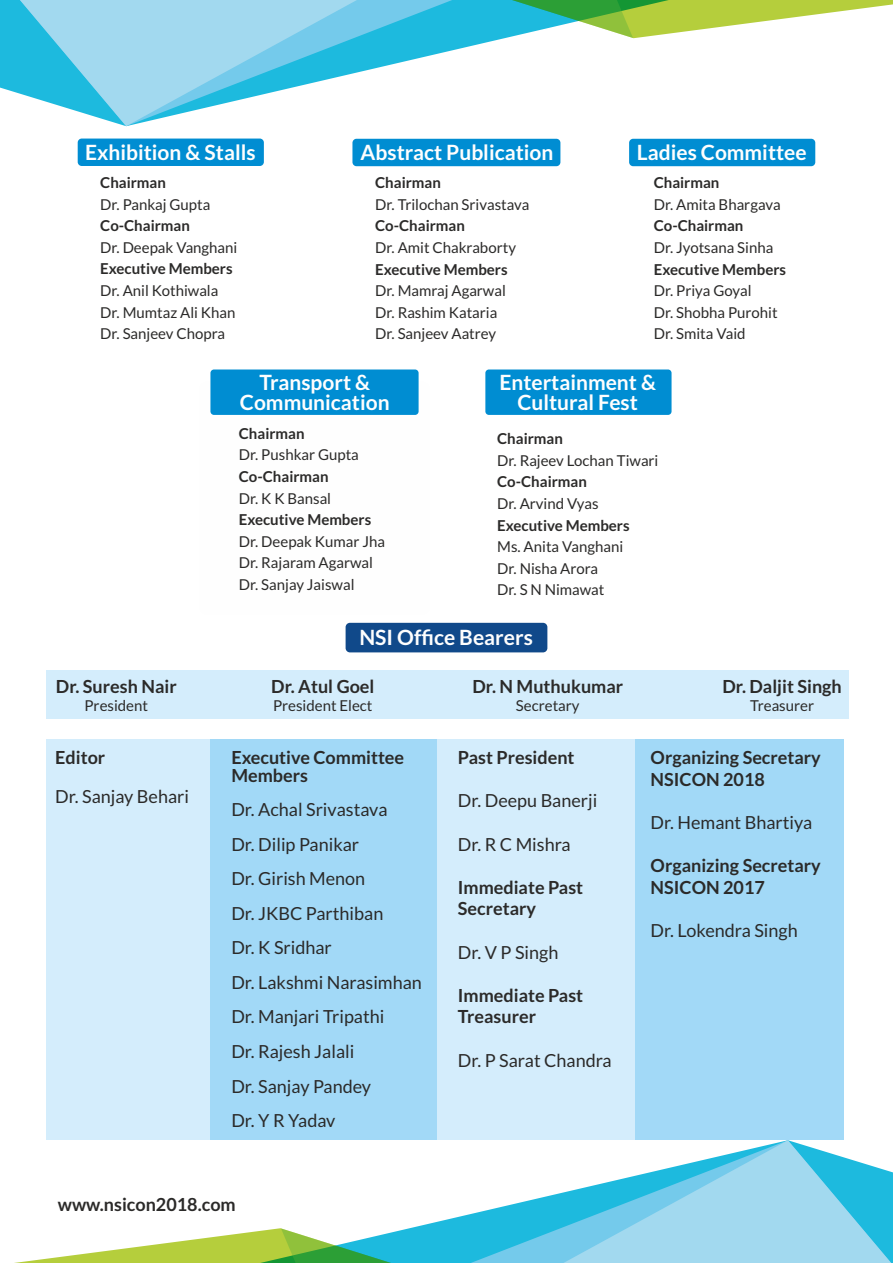
<style>
.page{position:relative;width:893px;height:1263px;background:#fff}
.page>*{position:absolute;margin:0;border:0;box-sizing:border-box;transform-origin:0 0}
.t1{font:700 21px/20.1px "Lato";color:#fefefe;text-align:center}
.t2{font:18px/34.5px "Lato";color:#2b2a29}
.t3{font:700 18px/21.6px "Lato";color:#2b2a29}
.t4{font:15px/21.6px "Lato";color:#2b2a29}
.t5{font:700 15px "Lato";color:#2b2a29}
</style>
<div class="page">
<svg style="left:0;top:0;width:635px;height:126px"></svg>
<svg style="left:639px;top:0;width:254px;height:38px;fill:#b5ce3c"></svg>
<svg style="left:220px;top:0;width:419px;height:38px;background:#66c7cc"></svg>
<svg style="left:411px;top:1140px;width:482px;height:123px"></svg>
<svg style="left:14px;top:1229px;width:261px;height:34px"></svg>
<svg style="left:275px;top:1228px;width:419px;height:35px;background:#68c8cf"></svg>
<div style="left:46px;top:740px;width:164px;height:400px;background:#d4edfc"></div>
<div style="left:210px;top:740px;width:227px;height:400px;background:#a2d9f7"></div>
<div style="left:46px;top:671px;width:803px;height:48px;background:#d4edfc"></div>
<div style="left:346px;top:623px;width:201px;height:29px;background:#10498a;border-radius:4px"></div>
<div style="left:437px;top:740px;width:198px;height:400px;background:#d4edfc"></div>
<div style="left:635px;top:740px;width:209px;height:400px;background:#a2d9f7"></div>
<div style="left:78px;top:139px;width:186px;height:27px;background:#008dd2;border-radius:4px"></div>
<div style="left:352px;top:139px;width:208px;height:27px;background:#008dd2;border-radius:4px"></div>
<div style="left:629px;top:139px;width:186px;height:27px;background:#008dd2;border-radius:4px"></div>
<div style="left:485px;top:369px;width:187px;height:46px;background:#008dd2;border-radius:3px"></div>
<div style="left:210px;top:369px;width:209px;height:46px;background:#008dd2;border-radius:3px"></div>
<h1 class="t1" style="left:85px;top:144px;width:172px">Exhibition &amp; Stalls</h1>
<p class="t5" style="left:100px;top:176px;width:67px">Chairman</p>
<p class="t4" style="left:100px;top:194px;width:112px">Dr. Pankaj Gupta</p>
<p class="t5" style="left:100px;top:219px;width:91px">Co-Chairman</p>
<p class="t4" style="left:100px;top:237px;width:139px">Dr. Deepak Vanghani</p>
<p class="t5" style="left:100px;top:262px;width:134px">Executive Members</p>
<p class="t4" style="left:100px;top:281px;width:137px">Dr. Anil Kothiwala<br>Dr. Mumtaz Ali Khan<br>Dr. Sanjeev Chopra</p>
<h1 class="t1" style="left:361px;top:144px;width:194px">Abstract Publication</h1>
<p class="t5" style="left:375px;top:176px;width:67px">Chairman</p>
<p class="t4" style="left:375px;top:194px;width:156px">Dr. Trilochan Srivastava</p>
<p class="t5" style="left:375px;top:219px;width:91px">Co-Chairman</p>
<p class="t4" style="left:375px;top:238px;width:142px">Dr. Amit Chakraborty</p>
<p class="t5" style="left:375px;top:263px;width:134px">Executive Members</p>
<p class="t4" style="left:375px;top:281px;width:132px">Dr. Mamraj Agarwal<br>Dr. Rashim Kataria<br>Dr. Sanjeev Aatrey</p>
<h1 class="t1" style="left:637px;top:144px;width:171px">Ladies Committee</h1>
<p class="t5" style="left:654px;top:176px;width:67px">Chairman</p>
<p class="t4" style="left:654px;top:194px;width:128px">Dr. Amita Bhargava</p>
<p class="t5" style="left:654px;top:219px;width:91px">Co-Chairman</p>
<p class="t4" style="left:654px;top:238px;width:121px">Dr. Jyotsana Sinha</p>
<p class="t5" style="left:654px;top:263px;width:134px">Executive Members</p>
<p class="t4" style="left:654px;top:281px;width:125px">Dr. Priya Goyal<br>Dr. Shobha Purohit<br>Dr. Smita Vaid</p>
<h1 class="t1" style="left:499px;top:373px;width:158px">Entertainment &amp;<br>Cultural Fest</h1>
<p class="t5" style="left:497px;top:432px;width:67px">Chairman</p>
<p class="t4" style="left:497px;top:450px;width:163px">Dr. Rajeev Lochan Tiwari</p>
<p class="t5" style="left:497px;top:475px;width:91px">Co-Chairman</p>
<p class="t4" style="left:497px;top:493px;width:103px">Dr. Arvind Vyas</p>
<p class="t5" style="left:497px;top:518px;width:134px">Executive Members</p>
<p class="t4" style="left:497px;top:537px;width:127px">Ms. Anita Vanghani<br>Dr. Nisha Arora<br>Dr. S N Nimawat</p>
<h1 class="t1" style="left:240px;top:373px;width:151px">Transport &amp;<br>Communication</h1>
<p class="t5" style="left:239px;top:427px;width:67px">Chairman</p>
<p class="t4" style="left:239px;top:445px;width:122px">Dr. Pushkar Gupta</p>
<p class="t5" style="left:239px;top:470px;width:91px">Co-Chairman</p>
<p class="t4" style="left:239px;top:488px;width:94px">Dr. K K Bansal</p>
<p class="t5" style="left:239px;top:513px;width:134px">Executive Members</p>
<p class="t4" style="left:239px;top:531px;width:148px">Dr. Deepak Kumar Jha<br>Dr. Rajaram Agarwal<br>Dr. Sanjay Jaiswal</p>
<h1 class="t1" style="left:359px;top:629px;width:175px">NSI Office Bearers</h1>
<p class="t3" style="left:56px;top:676px;width:122px">Dr. Suresh Nair</p>
<p class="t4" style="left:84px;top:696px;width:65px">President</p>
<p class="t3" style="left:271px;top:676px;width:105px">Dr. Atul Goel</p>
<p class="t4" style="left:273px;top:696px;width:101px">President Elect</p>
<p class="t3" style="left:472px;top:676px;width:152px">Dr. N Muthukumar</p>
<p class="t4" style="left:516px;top:696px;width:65px">Secretary</p>
<p class="t3" style="left:722px;top:676px;width:121px">Dr. Daljit Singh</p>
<p class="t4" style="left:750px;top:696px;width:65px">Treasurer</p>
<p class="t3" style="left:55px;top:748px;width:52px">Editor</p>
<p class="t2" style="left:55px;top:780px;width:135px">Dr. Sanjay Behari</p>
<p class="t3" style="left:231px;top:750px;width:174px;line-height:17.2px">Executive Committee<br>Members</p>
<p class="t2" style="left:231px;top:793px;width:192px">Dr. Achal Srivastava<br>Dr. Dilip Panikar<br>Dr. Girish Menon<br>Dr. JKBC Parthiban<br>Dr. K Sridhar<br>Dr. Lakshmi Narasimhan<br>Dr. Manjari Tripathi<br>Dr. Rajesh Jalali<br>Dr. Sanjay Pandey<br>Dr. Y R Yadav</p>
<p class="t3" style="left:458px;top:748px;width:118px">Past President</p>
<p class="t2" style="left:458px;top:785px;width:141px">Dr. Deepu Banerji</p>
<p class="t2" style="left:458px;top:828px;width:114px">Dr. R C Mishra</p>
<p class="t3" style="left:458px;top:877px;width:127px">Immediate Past<br>Secretary</p>
<p class="t2" style="left:458px;top:936px;width:102px">Dr. V P Singh</p>
<p class="t3" style="left:458px;top:985px;width:127px">Immediate Past<br>Treasurer</p>
<p class="t2" style="left:458px;top:1044px;width:155px">Dr. P Sarat Chandra</p>
<p class="t3" style="left:651px;top:748px;width:172px">Organizing Secretary<br>NSICON 2018</p>
<p class="t2" style="left:651px;top:806px;width:163px">Dr. Hemant Bhartiya</p>
<p class="t3" style="left:651px;top:856px;width:172px">Organizing Secretary<br>NSICON 2017</p>
<p class="t2" style="left:651px;top:914px;width:149px">Dr. Lokendra Singh</p>
<p class="t3" style="left:58px;top:1194px;width:179px">www.nsicon2018.com</p>
</div>
